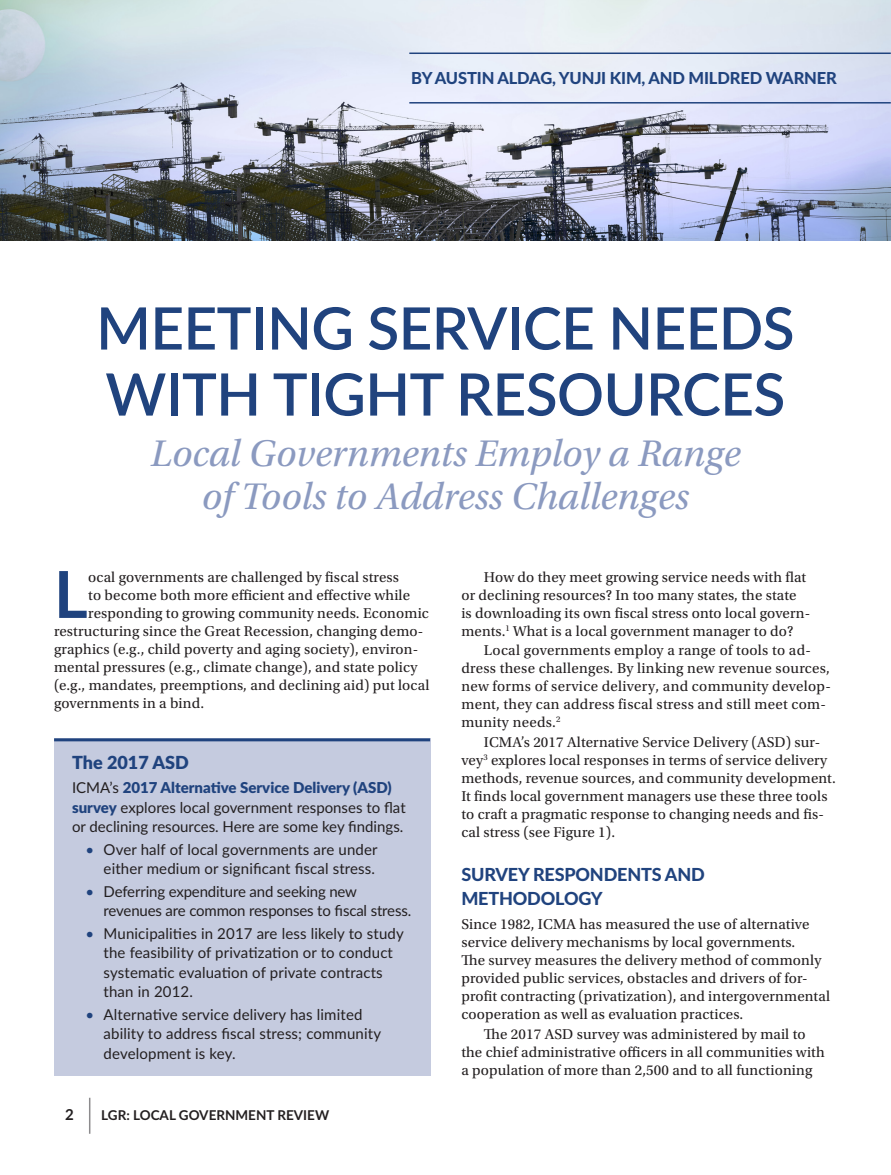
<style>
.page{position:relative;width:891px;height:1175px;background:#fff}
.page>*{position:absolute;margin:0;border:0;box-sizing:border-box;transform-origin:0 0}
.t1drop{font:700 64.8px "Lato";color:#20437e}
.t1{font:600 58.5px/66px "Lato";letter-spacing:-.01em;color:#20437e}
.deck{font:italic 39px/43.5px "Utopia Std";color:#8b9ac0;text-align:center}
.ha{font:800 18px/24px "Lato";letter-spacing:-.01em;color:#20437e}
.sh{font:900 18px "Lato";color:#20437e}
.author{font:800 16.5px "Lato";letter-spacing:-.01em;color:#20437e}
.t{font:15px/18px "Utopia Std";letter-spacing:.01em;color:#231f20}
.st1{font:15px/19.5px "Lato";letter-spacing:.01em;color:#231f20}
.t1drop-2{font:15px "Utopia Std";letter-spacing:.01em;color:#231f20}
.t1-2{font:15px/18px "Utopia Std";letter-spacing:.01em;color:#231f20}
.st1-2{font:15px/19.5px "Lato";letter-spacing:-.01em;color:#231f20}
.t2{font:700 15px "Lato";color:#231f20}
.t3{font:700 13.5px "Lato";color:#231f20}
.s1{font-weight:900;color:#20437e}
.s2{color:#20437e}
</style>
<div class="page">
<hr style="left:89px;top:1097px;width:1px;height:36px;background:#8c8b8d">
<img style="left:0;top:0;width:891px;height:241px">
<hr style="left:409px;top:52px;width:482px;height:2px;background:#20437e">
<hr style="left:409px;top:102px;width:482px;height:2px;background:#20437e">
<div style="left:54px;top:739px;width:376px;height:337px;background:#c5cbdf"></div>
<hr style="left:54px;top:738px;width:376px;height:3px;background:#20437e">
<p class="author" style="left:411px;top:66px;width:427px">BY AUSTIN ALDAG, YUNJI KIM, AND MILDRED WARNER</p>
<p class="t1" style="left:96px;top:293px;width:700px">MEETING SERVICE NEEDS<br>WITH TIGHT RESOURCES</p>
<p class="deck" style="left:151px;top:432px;width:591px">Local Governments Employ a Range of Tools to Address Challenges</p>
<p class="t1drop" style="left:54px;top:546px;width:35px">L</p>
<p class="t1drop-2" style="left:88px;top:569px;width:312px">ocal governments are challenged by fiscal stress</p>
<p class="t1drop-2" style="left:88px;top:587px;width:323px">to become both more efficient and effective while</p>
<p class="t1drop-2" style="left:88px;top:605px;width:342px">responding to growing community needs. Economic</p>
<p class="t1drop-2" style="left:54px;top:623px;width:371px">restructuring since the Great Recession, changing demo-</p>
<p class="t1drop-2" style="left:54px;top:641px;width:366px">graphics (e.g., child poverty and aging society), environ-</p>
<p class="t1drop-2" style="left:54px;top:659px;width:365px">mental pressures (e.g., climate change), and state policy</p>
<p class="t1drop-2" style="left:54px;top:677px;width:377px">(e.g., mandates, preemptions, and declining aid) put local</p>
<p class="t1drop-2" style="left:54px;top:695px;width:152px">governments in a bind.</p>
<p class="sh" style="left:72px;top:749px;width:118px">The 2017 ASD</p>
<p class="st1" style="left:72px;top:777px;width:335px">ICMA’s <span class="s1">2017 Alternative Service Delivery (ASD) survey</span> explores local government responses to flat or declining resources. Here are some key findings.</p>
<p class="st1" style="left:86px;top:838px;width:294px;text-align:right"><span class="s2">•</span> Over half of local governments are under either medium or significant fiscal stress.</p>
<p class="st1-2" style="left:104px;top:880px;width:309px;text-indent:-18px"><span class="s2">•</span> Deferring expenditure and seeking new revenues are common responses to fiscal stress.</p>
<p class="st1" style="left:104px;top:922px;width:302px;text-indent:-18px"><span class="s2">•</span> Municipalities in 2017 are less likely to study the feasibility of privatization or to conduct systematic evaluation of private contracts than in 2012.</p>
<p class="st1" style="left:104px;top:1003px;width:279px;text-indent:-18px"><span class="s2">•</span> Alternative service delivery has limited ability to address fiscal stress; community development is key.</p>
<p class="t2" style="left:65px;top:1103px;width:10px">2</p>
<p class="t3" style="left:101px;top:1104px;width:229px">LGR: LOCAL GOVERNMENT REVIEW</p>
<p class="t" style="left:461px;top:568px;width:350px;text-indent:22px">How do they meet growing service needs with flat or declining resources? In too many states, the state is downloading its own fiscal stress onto local govern&shy;ments.<sup>1</sup> What is a local government manager to do?</p>
<p class="t" style="left:461px;top:642px;width:371px;text-indent:22px">Local governments employ a range of tools to ad&shy;dress these challenges. By linking new revenue sources, new forms of service delivery, and community develop&shy;ment, they can address fiscal stress and still meet com&shy;munity needs.<sup>2</sup></p>
<p class="t" style="left:461px;top:733px;width:376px;text-indent:22px">ICMA’s 2017 Alternative Service Delivery (ASD) sur&shy;vey<sup>3</sup> explores local responses in terms of service delivery methods, revenue sources, and community development.<br>It finds local government managers use these three tools to craft a pragmatic response to changing needs and fis&shy;cal stress (see Figure 1).</p>
<p class="ha" style="left:461px;top:861px;width:245px">SURVEY RESPONDENTS AND<br>METHODOLOGY</p>
<p class="t1-2" style="left:461px;top:915px;width:370px">Since 1982, ICMA has measured the use of alternative service delivery mechanisms by local governments.<br>The survey measures the delivery method of commonly provided public services, obstacles and drivers of for&shy;profit contracting (privatization), and intergovernmental cooperation as well as evaluation practices.</p>
<p class="t" style="left:461px;top:1025px;width:365px;text-indent:22px">The 2017 ASD survey was administered by mail to the chief administrative officers in all communities with a population of more than 2,500 and to all functioning</p>
</div>
